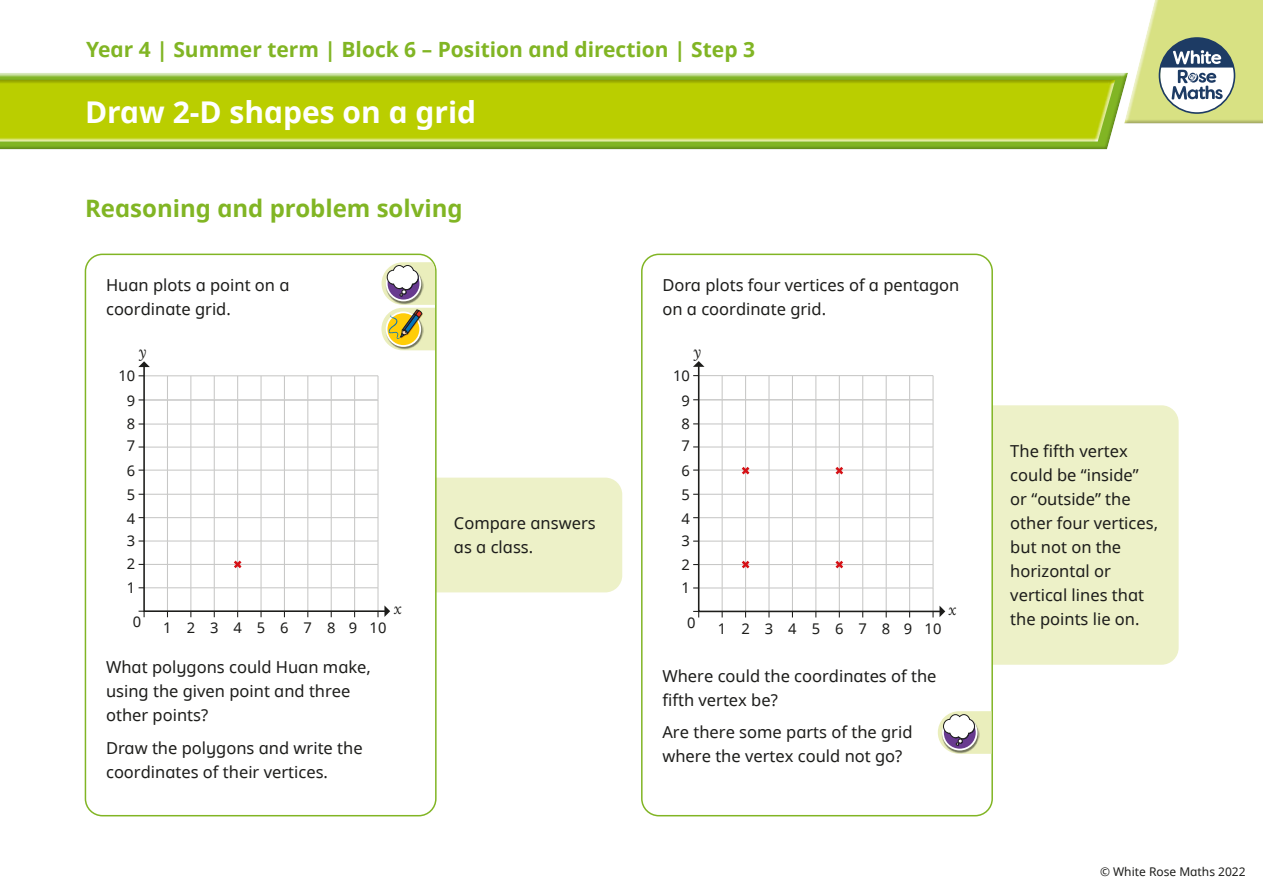
<style>
.page{position:relative;width:1263px;height:893px;background:#fff}
.page>*{position:absolute;margin:0;border:0;box-sizing:border-box;transform-origin:0 0}
.t1{font:30px "White Rose Noto bold";color:#fff}
.t2{font:24px "White Rose Noto bold";color:#81b524}
.t3{font:21px "White Rose Noto bold";color:#81b524}
.t4{font:16.5px/24px "White Rose Noto regular";color:#1d1d1b}
.t5{font:14.7px/24.2px "White Rose Noto regular";letter-spacing:1.015em;color:#1d1d1b}
.t6{font:italic 14.7px "Lora";color:#1d1d1b}
.t7{font:12px "White Rose Noto regular";color:#1d1d1b}
</style>
<div class="page">
<div style="left:0;top:71px;width:1129px;height:81px;background:#1d1d1b;opacity:.27"></div>
<div style="left:1123px;top:0;width:140px;height:125px;background:#e2e3d7"></div>
<div style="left:0;top:78px;width:1115px;height:65px;background:#1d1d1b;opacity:.27"></div>
<svg style="left:1124px;top:0;width:139px;height:123px;background:#c9d29e"></svg>
<div style="left:400px;top:478px;width:222px;height:114px;background:#edf1c8;border-radius:17px"></div>
<div style="left:957px;top:405px;width:221px;height:260px;background:#edf1c8;border-radius:17px"></div>
<div style="left:85px;top:254px;width:351px;height:562px;background:#fff;border-radius:17px"></div>
<div style="left:85px;top:254px;width:352px;height:562px;border:2px solid #81b524;border-radius:17px"></div>
<div style="left:642px;top:254px;width:350px;height:562px;background:#fff;border-radius:17px"></div>
<div style="left:641px;top:254px;width:352px;height:562px;border:2px solid #81b524;border-radius:17px"></div>
<svg style="left:938px;top:711px;width:53px;height:43px"></svg>
<svg style="left:381px;top:262px;width:54px;height:88px"></svg>
<svg style="left:139px;top:611px;width:6px;height:6px"></svg>
<svg style="left:143px;top:367px;width:241px;height:246px"></svg>
<svg style="left:138px;top:361px;width:12px;height:6px"></svg>
<svg style="left:384px;top:605px;width:6px;height:12px"></svg>
<svg style="left:234px;top:561px;width:7px;height:7px"></svg>
<svg style="left:697px;top:366px;width:243px;height:247px"></svg>
<svg style="left:693px;top:361px;width:11px;height:6px"></svg>
<svg style="left:939px;top:606px;width:6px;height:11px"></svg>
<svg style="left:742px;top:561px;width:7px;height:7px"></svg>
<svg style="left:742px;top:467px;width:7px;height:7px"></svg>
<svg style="left:835px;top:561px;width:8px;height:7px"></svg>
<svg style="left:835px;top:467px;width:8px;height:7px"></svg>
<p class="t3" style="left:86px;top:35px;width:670px">Year 4 | Summer term | Block 6 – Position and direction | Step 3</p>
<h1 class="t1" style="left:85px;top:91px;width:393px">Draw 2-D shapes on a grid</h1>
<h2 class="t2" style="left:85px;top:191px;width:379px">Reasoning and problem solving</h2>
<p class="t4" style="left:106px;top:273px;width:185px">Huan plots a point on a coordinate grid.</p>
<p class="t4" style="left:662px;top:273px;width:298px">Dora plots four vertices of a pentagon on a coordinate grid.</p>
<p class="t6" style="left:139px;top:342px;width:9px">y</p>
<p class="t6" style="left:694px;top:342px;width:9px">y</p>
<p class="t5" style="left:118px;top:363px;width:18px">10</p>
<p class="t5" style="left:673px;top:363px;width:18px">10</p>
<p class="t5" style="left:127px;top:388px;width:10px">9</p>
<p class="t5" style="left:681px;top:388px;width:10px">9</p>
<p class="t5" style="left:127px;top:411px;width:10px">8</p>
<p class="t5" style="left:681px;top:411px;width:10px">8</p>
<p class="t5" style="left:127px;top:433px;width:10px">7</p>
<p class="t5" style="left:681px;top:433px;width:10px">7</p>
<p class="t5" style="left:127px;top:458px;width:10px">6<br>5</p>
<p class="t5" style="left:681px;top:458px;width:10px">6<br>5</p>
<p class="t5" style="left:127px;top:506px;width:10px">4</p>
<p class="t5" style="left:127px;top:528px;width:10px">3</p>
<p class="t4" style="left:454px;top:511px;width:143px">Compare answers as a class.</p>
<p class="t5" style="left:681px;top:506px;width:10px">4</p>
<p class="t5" style="left:681px;top:528px;width:10px">3</p>
<p class="t5" style="left:127px;top:551px;width:10px">2</p>
<p class="t5" style="left:681px;top:552px;width:10px">2</p>
<p class="t5" style="left:127px;top:575px;width:10px">1</p>
<p class="t5" style="left:681px;top:575px;width:10px">1</p>
<p class="t5" style="left:133px;top:610px;width:10px">0</p>
<p class="t5" style="left:163px;top:615px;width:225px">12345678910</p>
<p class="t6" style="left:394px;top:599px;width:10px">x</p>
<p class="t5" style="left:687px;top:610px;width:10px">0</p>
<p class="t6" style="left:948px;top:600px;width:10px">x</p>
<p class="t5" style="left:718px;top:616px;width:225px">12345678910</p>
<p class="t4" style="left:106px;top:654px;width:266px">What polygons could Huan make, using the given point and three other points?</p>
<p class="t4" style="left:106px;top:735px;width:258px">Draw the polygons and write the coordinates of their vertices.</p>
<p class="t4" style="left:662px;top:663px;width:276px">Where could the coordinates of the fifth vertex be?</p>
<p class="t4" style="left:662px;top:719px;width:252px">Are there some parts of the grid where the vertex could not go?</p>
<p class="t4" style="left:1010px;top:438px;width:149px">The fifth vertex could be “inside” or “outside” the other four vertices, but not on the horizontal or vertical lines that the points lie on.</p>
<p class="t7" style="left:1100px;top:863px;width:147px">© White Rose Maths 2022</p>
</div>
